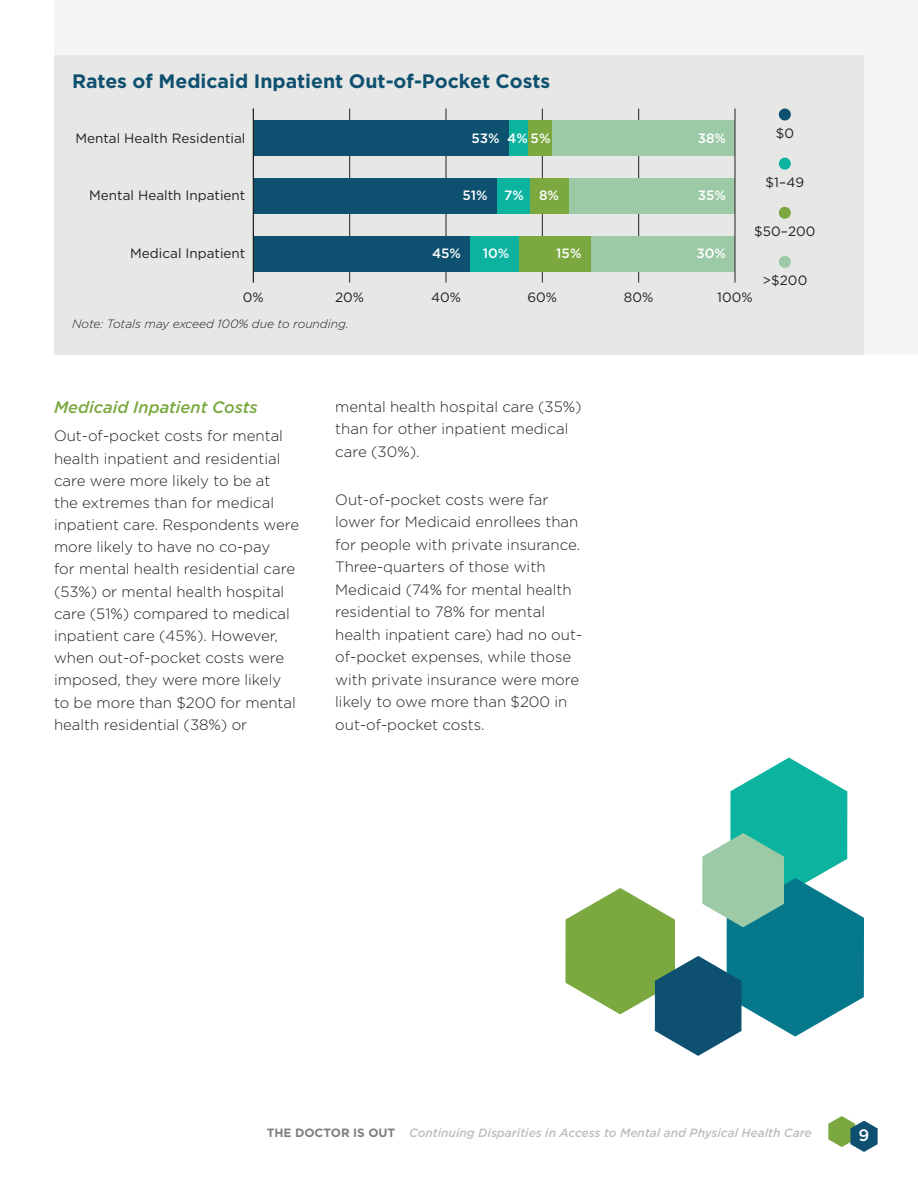
<style>
.page{position:relative;width:918px;height:1188px;background:#fff}
.page>*{position:absolute;margin:0;border:0;box-sizing:border-box;transform-origin:0 0}
.FT{font:700 19.5px "Gotham";color:#0e506f}
.t1{font:italic 500 16.5px "Gotham";color:#7ba940}
.t2{font:500 16.5px "Gotham";color:#fff}
.TX{font:300 15px/22.2px "Gotham";color:#231f20}
.t3{font:13.5px "Gotham";color:#231f20}
.t4{font:500 13.5px "Gotham";color:#fff}
.t5{font:italic 500 12px "Gotham";color:#bfbebe}
.FT-2{font:italic 300 12px "Gotham";color:#231f20}
.s1{font-weight:700;font-style:normal;color:#7f807f}
</style>
<div class="page">
<svg style="left:828px;top:1116px;width:50px;height:36px"></svg>
<div style="left:54px;top:0;width:864px;height:355px;background:#f4f5f6"></div>
<div style="left:54px;top:56px;width:810px;height:299px;background:#e7e7e6"></div>
<hr style="left:349px;top:109px;width:1px;height:173px;background:#231f20">
<hr style="left:446px;top:109px;width:1px;height:173px;background:#231f20">
<hr style="left:542px;top:109px;width:1px;height:173px;background:#231f20">
<hr style="left:638px;top:109px;width:1px;height:173px;background:#231f20">
<div style="left:552px;top:120px;width:183px;height:36px;background:#9cc9a6"></div>
<div style="left:528px;top:120px;width:24px;height:36px;background:#7ba940"></div>
<div style="left:509px;top:120px;width:19px;height:36px;background:#0cb39f"></div>
<div style="left:253px;top:120px;width:256px;height:36px;background:#0e506f"></div>
<div style="left:568px;top:178px;width:167px;height:36px;background:#9cc9a6"></div>
<div style="left:530px;top:178px;width:38px;height:36px;background:#7ba940"></div>
<div style="left:497px;top:178px;width:33px;height:36px;background:#0cb39f"></div>
<div style="left:253px;top:178px;width:244px;height:36px;background:#0e506f"></div>
<div style="left:591px;top:236px;width:144px;height:36px;background:#9cc9a6"></div>
<div style="left:518px;top:236px;width:73px;height:36px;background:#7ba940"></div>
<div style="left:470px;top:236px;width:48px;height:36px;background:#0cb39f"></div>
<div style="left:253px;top:236px;width:217px;height:36px;background:#0e506f"></div>
<div style="left:779px;top:109px;width:12px;height:12px;background:#0e506f;border-radius:50%"></div>
<div style="left:779px;top:158px;width:12px;height:12px;background:#0cb39f;border-radius:50%"></div>
<div style="left:779px;top:207px;width:12px;height:12px;background:#7ba940;border-radius:50%"></div>
<div style="left:779px;top:256px;width:12px;height:12px;background:#9cc9a6;border-radius:50%"></div>
<hr style="left:735px;top:109px;width:1px;height:173px;background:#231f20">
<hr style="left:253px;top:109px;width:1px;height:173px;background:#231f20">
<svg style="left:565px;top:758px;width:299px;height:298px"></svg>
<p class="FT" style="left:72px;top:70px;width:480px">Rates of Medicaid Inpatient Out-of-Pocket Costs</p>
<p class="t3" style="left:776px;top:125px;width:20px">$0</p>
<p class="t3" style="left:765px;top:175px;width:40px">$1–49</p>
<p class="t3" style="left:754px;top:224px;width:63px">$50–200</p>
<p class="t3" style="left:762px;top:273px;width:46px">&gt;$200</p>
<p class="t3" style="left:75px;top:130px;width:172px">Mental Health Residential</p>
<p class="t4" style="left:471px;top:130px;width:30px">53%</p>
<p class="t4" style="left:698px;top:130px;width:30px">38%</p>
<p class="t4" style="left:507px;top:130px;width:45px">4% 5%</p>
<p class="t3" style="left:89px;top:188px;width:158px">Mental Health Inpatient</p>
<p class="t4" style="left:504px;top:188px;width:56px">7% 8%</p>
<p class="t4" style="left:462px;top:188px;width:27px">51%</p>
<p class="t4" style="left:698px;top:188px;width:30px">35%</p>
<p class="t3" style="left:130px;top:246px;width:117px">Medical Inpatient</p>
<p class="t3" style="left:243px;top:289px;width:22px">0%</p>
<p class="t3" style="left:335px;top:289px;width:30px">20%</p>
<p class="t3" style="left:431px;top:289px;width:31px">40%</p>
<p class="t3" style="left:528px;top:289px;width:31px">60%</p>
<p class="t3" style="left:624px;top:289px;width:31px">80%</p>
<p class="t3" style="left:717px;top:289px;width:37px">100%</p>
<p class="t4" style="left:483px;top:245px;width:28px">10%</p>
<p class="t4" style="left:696px;top:245px;width:31px">30%</p>
<p class="t4" style="left:432px;top:245px;width:31px">45%</p>
<p class="t4" style="left:556px;top:245px;width:27px">15%</p>
<p class="FT-2" style="left:72px;top:317px;width:278px">Note: Totals may exceed 100% due to rounding.</p>
<h2 class="t1" style="left:54px;top:398px;width:205px">Medicaid Inpatient Costs</h2>
<p class="TX" style="left:54px;top:425px;width:247px">Out-of-pocket costs for mental health inpatient and residential care were more likely to be at<br>the extremes than for medical inpatient care. Respondents were more likely to have no co-pay<br>for mental health residential care (53%) or mental health hospital care (51%) compared to medical inpatient care (45%). However, when out-of-pocket costs were imposed, they were more likely to be more than $200 for mental health residential (38%) or</p>
<p class="TX" style="left:335px;top:396px;width:248px">mental health hospital care (35%) than for other inpatient medical care (30%).</p>
<p class="TX" style="left:335px;top:488px;width:248px">Out-of-pocket costs were far lower for Medicaid enrollees than for people with private insurance.<br>Three-quarters of those with<br>Medicaid (74% for mental health residential to 78% for mental health inpatient care) had no out&shy;of-pocket expenses, while those with private insurance were more likely to owe more than $200 in out-of-pocket costs.</p>
<p class="t5" style="left:267px;top:1126px;width:547px"><span class="s1">THE DOCTOR IS OUT</span> Continuing Disparities in Access to Mental and Physical Health Care</p>
<p class="t2" style="left:859px;top:1125px;width:12px">9</p>
</div>
